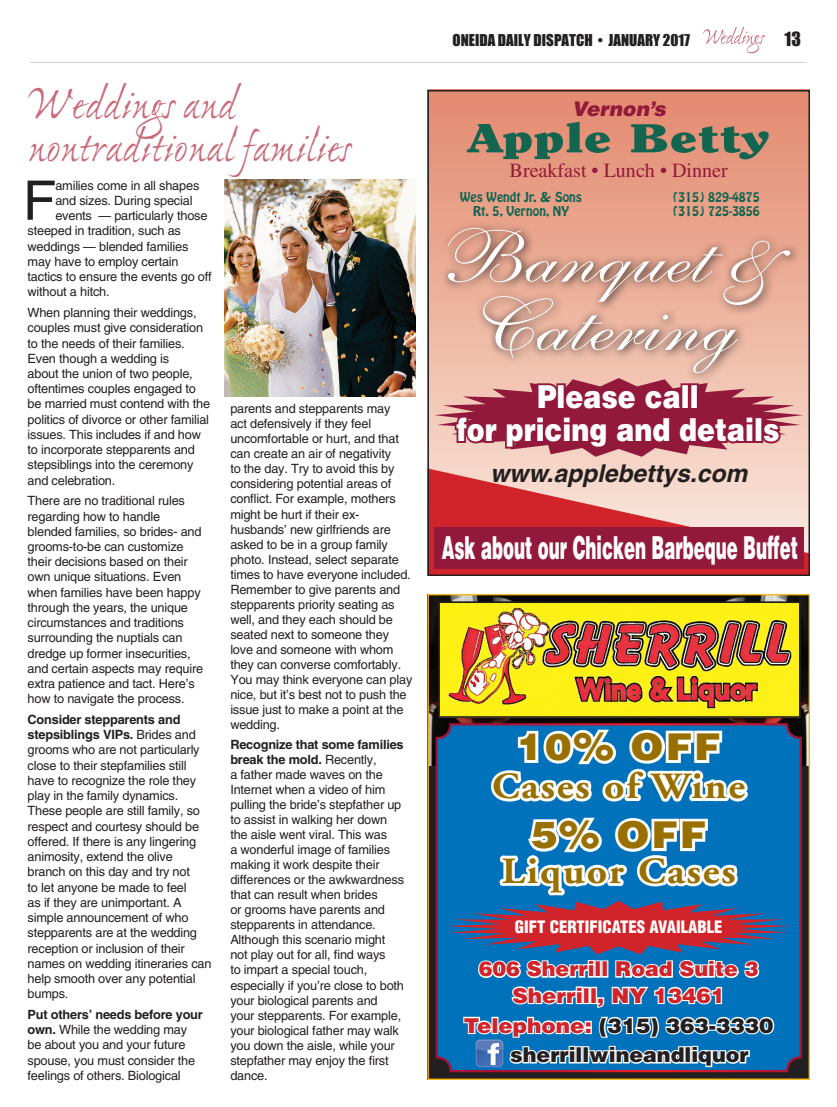
<style>
.page{position:relative;width:837px;height:1107px;background:#fff}
.page>*{position:absolute;margin:0;border:0;box-sizing:border-box;transform-origin:0 0}
.t1{font:74.25px/68.2px "Shelley Allegro Script";color:#fff;text-align:center;scale:1.18 1}
.t2{font:54.6px "Helvetica";color:#231f20}
.t3{font:48px/43.5px "Ex Ponto MM 290";letter-spacing:-.015em;color:#c96a7a}
.t4{font:900 40.2px "Clearface";color:#136550;scale:1.4 1}
.t5{font:700 36.9px "Adobe Garamond";letter-spacing:.05em;color:#987001;scale:1.07 1}
.t6{font:900 36.9px "Helvetica";letter-spacing:.05em;color:#987001;scale:1.07 1}
.t7{font:900 31.65px "Helvetica";color:#fff;scale:.52 1}
.t8{font:900 31.65px/33px "Helvetica";color:#fff;text-align:center;scale:.85 1}
.t9{font:italic 700 24.6px "Helvetica";color:#231f20}
.t10{font:900 20.4px/29.4px "Helvetica";color:#231f20;scale:1.05 1}
.t11{font:900 20.4px/26.4px "Helvetica";color:#d1232a;text-align:center}
.t12{font:20.1px "Times";color:#92193b}
.t13{font:italic 900 20.1px "Helvetica";color:#92193b}
.t14{font:18px "Impact";color:#231f20}
.t15{font:900 condensed 16.8px "Helvetica";color:#fff}
.t16{font:15px "Impact";color:#231f20}
.t17{font:12.75px/15.3px "Helvetica";letter-spacing:-.015em;color:#231f20}
.t18{font:12px/14.4px "Hobo";color:#136550;text-align:center}
.s1{font-weight:700}
.s2{color:#d1232a}
</style>
<div class="page">
<hr style="left:30px;top:62px;width:777px;height:1px;background:#d1d2d4">
<svg style="left:703px;top:27px;width:62px;height:26px"></svg>
<img style="left:429px;top:766px;width:379px;height:312px">
<img style="left:429px;top:596px;width:379px;height:170px">
<img style="left:436px;top:723px;width:366px;height:349px">
<img style="left:441px;top:604px;width:357px;height:111px">
<svg style="left:462px;top:1015px;width:314px;height:63px"></svg>
<img style="left:476px;top:1039px;width:27px;height:28px">
<svg style="left:445px;top:594px;width:347px;height:415px;background:#758e8e"></svg>
<svg style="left:430px;top:468px;width:377px;height:105px;background:#eaa39d"></svg>
<img style="left:439px;top:220px;width:360px;height:158px">
<svg style="left:437px;top:517px;width:364px;height:56px;background:#a42742"></svg>
<svg style="left:434px;top:378px;width:369px;height:79px;background:#b35767"></svg>
<div style="left:427px;top:90px;width:383px;height:486px;border:2px solid #231f20"></div>
<img style="left:224px;top:180px;width:191px;height:217px">
<h3 class="t3" style="left:28px;top:88px;width:325px">Weddings and nontraditional families</h3>
<h2 class="t2" style="left:23px;top:169px;width:35px">F</h2>
<p class="t17" style="left:55px;top:178px;width:146px">amilies come in all shapes</p>
<p class="t17" style="left:55px;top:193px;width:139px">and sizes. During special</p>
<p class="t17" style="left:55px;top:208px;width:154px">events — particularly those</p>
<p class="t17" style="left:28px;top:223px;width:155px">steeped in tradition, such as</p>
<p class="t17" style="left:28px;top:239px;width:162px">weddings — blended families</p>
<p class="t17" style="left:28px;top:254px;width:153px">may have to employ certain</p>
<p class="t17" style="left:28px;top:269px;width:186px">tactics to ensure the events go off</p>
<p class="t17" style="left:28px;top:284px;width:84px">without a hitch.</p>
<p class="t17" style="left:28px;top:305px;width:184px">When planning their weddings, couples must give consideration to the needs of their families.<br>Even though a wedding is<br>about the union of two people, oftentimes couples engaged to be married must contend with the politics of divorce or other familial issues. This includes if and how to incorporate stepparents and stepsiblings into the ceremony and celebration.</p>
<p class="t17" style="left:28px;top:493px;width:177px">There are no traditional rules regarding how to handle blended families, so brides- and grooms-to-be can customize their decisions based on their own unique situations. Even when families have been happy through the years, the unique circumstances and traditions surrounding the nuptials can dredge up former insecurities, and certain aspects may require extra patience and tact. Here’s how to navigate the process.</p>
<p class="t17" style="left:28px;top:712px;width:185px"><span class="s1">Consider stepparents and stepsiblings VIPs.</span> Brides and grooms who are not particularly close to their stepfamilies still have to recognize the role they play in the family dynamics.<br>These people are still family, so respect and courtesy should be offered. If there is any lingering animosity, extend the olive branch on this day and try not<br>to let anyone be made to feel<br>as if they are unimportant. A simple announcement of who stepparents are at the wedding reception or inclusion of their names on wedding itineraries can help smooth over any potential bumps.</p>
<p class="t17" style="left:28px;top:1007px;width:177px"><span class="s1">Put others’ needs before your own.</span> While the wedding may be about you and your future spouse, you must consider the feelings of others. Biological</p>
<p class="t17" style="left:230px;top:401px;width:184px">parents and stepparents may<br>act defensively if they feel uncomfortable or hurt, and that can create an air of negativity<br>to the day. Try to avoid this by considering potential areas of conflict. For example, mothers might be hurt if their ex&shy;husbands’ new girlfriends are asked to be in a group family photo. Instead, select separate times to have everyone included.<br>Remember to give parents and stepparents priority seating as well, and they each should be seated next to someone they love and someone with whom they can converse comfortably.<br>You may think everyone can play nice, but it’s best not to push the issue just to make a point at the wedding.</p>
<p class="t17" style="left:230px;top:737px;width:175px"><span class="s1">Recognize that some families break the mold.</span> Recently,<br>a father made waves on the<br>Internet when a video of him pulling the bride’s stepfather up to assist in walking her down the aisle went viral. This was<br>a wonderful image of families making it work despite their differences or the awkwardness that can result when brides<br>or grooms have parents and stepparents in attendance.<br>Although this scenario might not play out for all, find ways<br>to impart a special touch, especially if you’re close to both your biological parents and your stepparents. For example, your biological father may walk you down the aisle, while your stepfather may enjoy the first dance.</p>
<p class="t16" style="left:453px;top:31px;width:239px">ONEIDA DAILY DISPATCH • JANUARY 2017</p>
<h3 class="t14" style="left:785px;top:27px;width:18px">13</h3>
<h3 class="t13" style="left:572px;top:95px;width:96px">Vernon’s</h3>
<h3 class="t4" style="left:468px;top:113px;width:217px">Apple Betty</h3>
<h3 class="t12" style="left:510px;top:158px;width:220px">Breakfast • Lunch • Dinner</h3>
<p class="t18" style="left:460px;top:189px;width:123px">Wes Wendt Jr. &amp; Sons<br>Rt. 5, Vernon, NY</p>
<p class="t18" style="left:673px;top:189px;width:89px;text-align:left">(315) 829-4875 (315) 725-3856</p>
<h1 class="t1" style="left:428px;top:225px;width:281px">Banquet &amp;<br>Catering</h1>
<h3 class="t8" style="left:456px;top:379px;width:382px">Please call<br>for pricing and details</h3>
<h3 class="t9" style="left:490px;top:458px;width:259px">www.applebettys.com</h3>
<h3 class="t7" style="left:442px;top:527px;width:687px">Ask about our Chicken Barbeque Buffet</h3>
<h3 class="t6" style="left:517px;top:723px;width:192px">10% OFF</h3>
<h3 class="t5" style="left:492px;top:766px;width:238px">Cases of Wine</h3>
<h3 class="t6" style="left:531px;top:811px;width:165px">5% OFF</h3>
<h3 class="t5" style="left:502px;top:851px;width:220px">Liquor Cases</h3>
<h3 class="t15" style="left:515px;top:916px;width:209px">GIFT CERTIFICATES AVAILABLE</h3>
<h3 class="t11" style="left:479px;top:955px;width:281px">606 Sherrill Road Suite 3<br>Sherrill, NY 13461</h3>
<h3 class="t10" style="left:510px;top:1010px;width:252px;text-indent:-46px"><span class="s2">Telephone:</span> (315) 363-3330 sherrillwineandliquor</h3>
</div>
